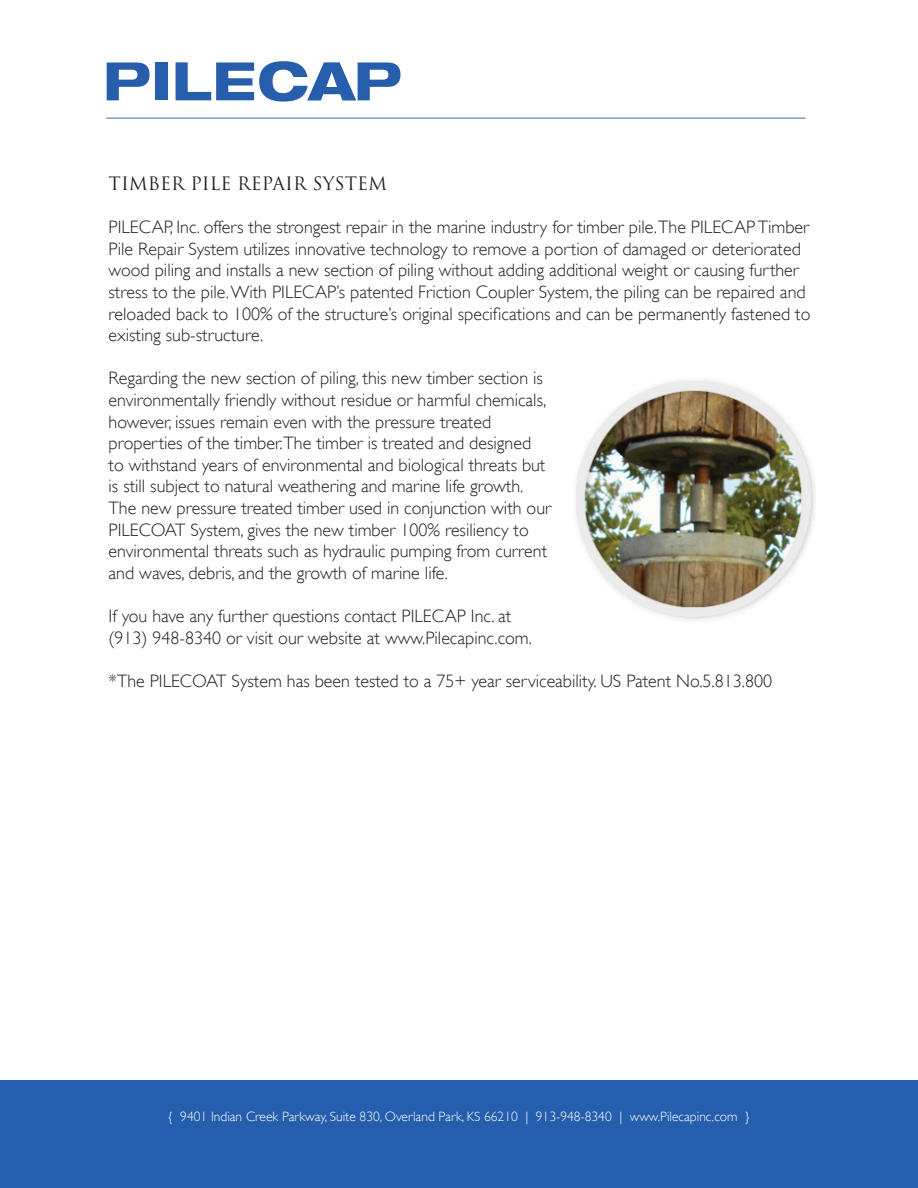
<style>
.page{position:relative;width:918px;height:1188px;background:#fff}
.page>*{position:absolute;margin:0;border:0;box-sizing:border-box;transform-origin:0 0}
.t1{font:300 18px/21.6px "Gill Sans";color:#231f20}
.t2{font:18px "Trajan";color:#231f20}
.t3{font:300 13.5px "Gill Sans";color:#fff}
</style>
<div class="page">
<div style="left:0;top:1081px;width:918px;height:107px;background:#245eac"></div>
<svg style="left:107px;top:63px;width:43px;height:37px"></svg>
<div style="left:156px;top:62px;width:12px;height:38px;background:#275eac"></div>
<svg style="left:176px;top:61px;width:224px;height:41px"></svg>
<img style="left:576px;top:380px;width:239px;height:240px">
<hr style="left:106px;top:118px;width:700px;height:1px;background:#3e65b0">
<p class="t2" style="left:109px;top:173px;width:280px">TIMBER PILE REPAIR SYSTEM</p>
<p class="t1" style="left:109px;top:216px;width:703px">PILECAP, Inc. offers the strongest repair in the marine industry for timber pile.The PILECAP Timber Pile Repair System utilizes innovative technology to remove a portion of damaged or deteriorated wood piling and installs a new section of piling without adding additional weight or causing further stress to the pile. With PILECAP’s patented Friction Coupler System, the piling can be repaired and reloaded back to 100% of the structure’s original specifications and can be permanently fastened to existing sub-structure.</p>
<p class="t1" style="left:109px;top:368px;width:444px">Regarding the new section of piling, this new timber section is environmentally friendly without residue or harmful chemicals, however, issues remain even with the pressure treated properties of the timber.The timber is treated and designed<br>to withstand years of environmental and biological threats but is still subject to natural weathering and marine life growth.<br>The new pressure treated timber used in conjunction with our PILECOAT System, gives the new timber 100% resiliency to environmental threats such as hydraulic pumping from current and waves, debris, and the growth of marine life.</p>
<p class="t1" style="left:109px;top:605px;width:425px">If you have any further questions contact PILECAP Inc. at (913) 948-8340 or visit our website at www.Pilecapinc.com.</p>
<p class="t1" style="left:109px;top:670px;width:665px">*The PILECOAT System has been tested to a 75+ year serviceability. US Patent No.5.813.800</p>
<p class="t3" style="left:168px;top:1109px;width:583px">{ 9401 Indian Creek Parkway, Suite 830, Overland Park, KS 66210 | 913-948-8340 | www.Pilecapinc.com }</p>
</div>
